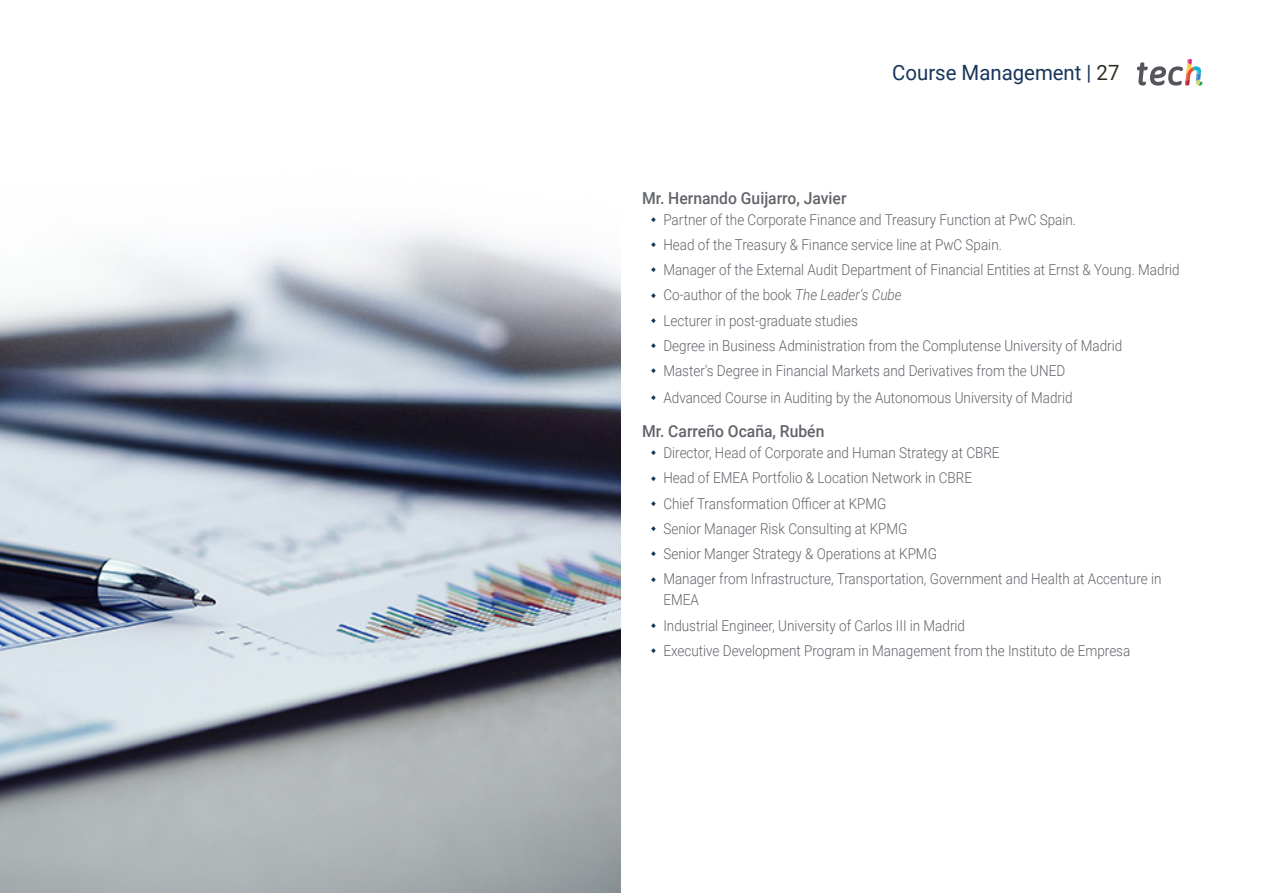
<style>
.page{position:relative;width:1263px;height:893px;background:#fff}
.page>*{position:absolute;margin:0;border:0;box-sizing:border-box;transform-origin:0 0}
.t1{font:21px "Roboto";color:#17355b}
.t2{font:500 16.5px "Roboto";color:#61646a;scale:.95 1}
.t3{font:300 15px/25.2px "Roboto";color:#61646a;scale:.9 1}
.s1{color:#312e20}
.s2{font-style:italic}
</style>
<div class="page">
<svg style="left:1137px;top:59px;width:65px;height:27px"></svg>
<img style="left:0;top:229px;width:621px;height:664px">
<h1 class="t1" style="left:892px;top:57px;width:229px">Course Management | <span class="s1">27</span></h1>
<p class="t2" style="left:642px;top:186px;width:217px">Mr. Hernando Guijarro, Javier</p>
<p class="t3" style="left:663px;top:206px;width:575px">Partner of the Corporate Finance and Treasury Function at PwC Spain.<br>Head of the Treasury &amp; Finance service line at PwC Spain.<br>Manager of the External Audit Department of Financial Entities at Ernst &amp; Young. Madrid Co-author of the book <span class="s2">The Leader's Cube<br></span>Lecturer in post-graduate studies<br>Degree in Business Administration from the Complutense University of Madrid<br>Master's Degree in Financial Markets and Derivatives from the UNED</p>
<p class="t3" style="left:663px;top:384px;width:456px">Advanced Course in Auditing by the Autonomous University of Madrid</p>
<p class="t2" style="left:642px;top:420px;width:193px">Mr. Carreño Ocaña, Rubén</p>
<p class="t3" style="left:663px;top:440px;width:555px">Director, Head of Corporate and Human Strategy at CBRE<br>Head of EMEA Portfolio &amp; Location Network in CBRE<br>Chief Transformation Officer at KPMG<br>Senior Manager Risk Consulting at KPMG<br>Senior Manger Strategy &amp; Operations at KPMG<br>Manager from Infrastructure, Transportation, Government and Health at Accenture in</p>
<p class="t3" style="left:663px;top:587px;width:520px">EMEA<br>Industrial Engineer, University of Carlos III in Madrid<br>Executive Development Program in Management from the Instituto de Empresa</p>
</div>
